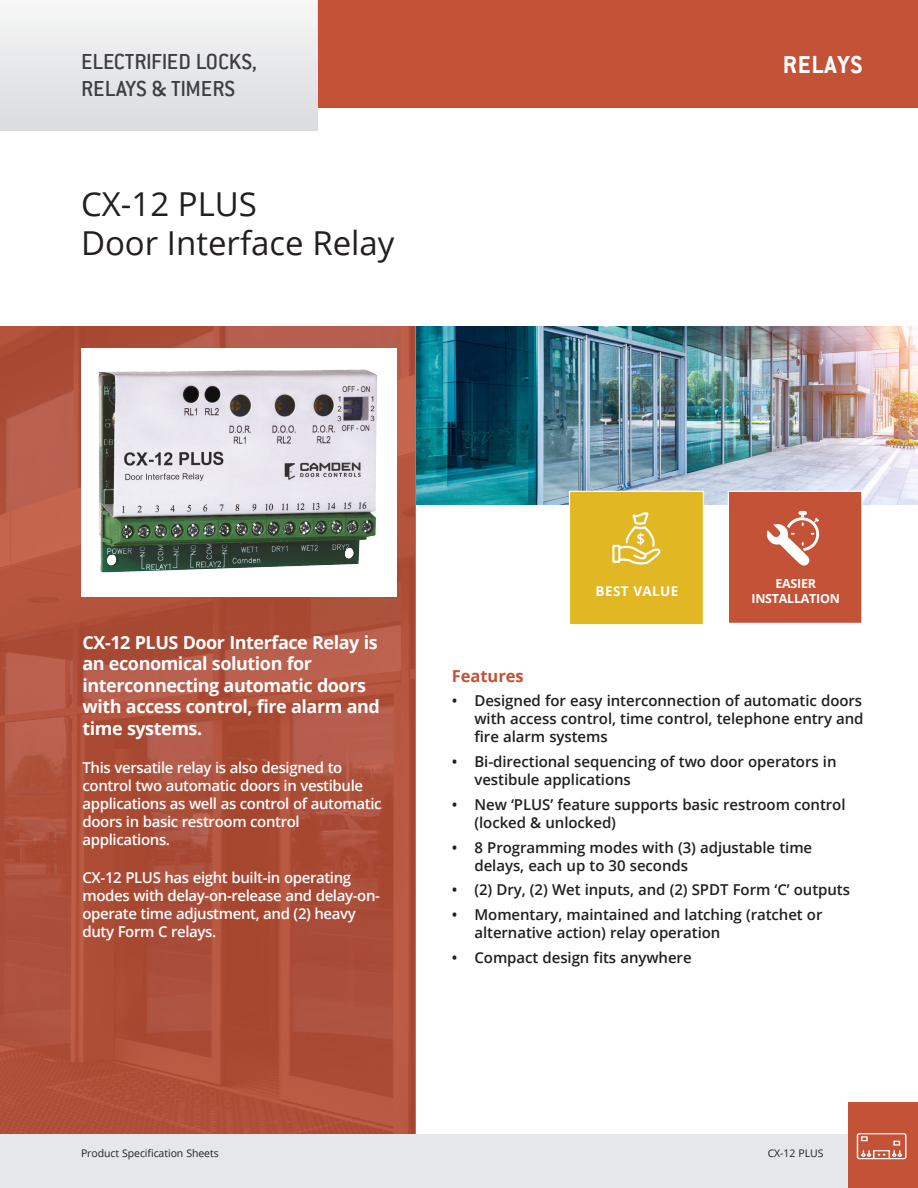
<style>
.page{position:relative;width:918px;height:1188px;background:#fff}
.page>*{position:absolute;margin:0;border:0;box-sizing:border-box;transform-origin:0 0}
.t1{font:33px "Open Sans";color:#231f20}
.N-SS-H_Top_page{font:700 27px "Conduit ITC";letter-spacing:.03em;color:#fff}
.H-SS-Categories{font:500 24px/27px "Conduit ITC";letter-spacing:-.005em;color:#3e3e3f}
.N-SS-Body_Text{font:700 18px/21.6px "Open Sans";letter-spacing:-.025em;color:#fff}
._2018-FeatureBullets{font:700 16.5px "Open Sans";letter-spacing:-.005em;color:#c45237}
._2018-FeatureBullets-2{font:600 15px/18px "Open Sans";letter-spacing:-.005em;color:#231f20}
.N-SS-Body_Text-2{font:600 15px/18px "Open Sans";letter-spacing:-.025em;color:#fff}
.Body{font:700 13.5px "Open Sans";letter-spacing:.03em;color:#fff}
.Body-2{font:700 12.45px "Open Sans";letter-spacing:-.02em;color:#fff}
.t2{font:12px "Open Sans";letter-spacing:-.005em;color:#231f20}
.feature_bullets_v1{font:10.5px "Open Sans";letter-spacing:-.005em;color:#231f20}
</style>
<div class="page">
<svg style="left:0;top:326px;width:416px;height:808px;background:#af513c"></svg>
<div style="left:19px;top:0;width:899px;height:108px;background:#c45237"></div>
<img style="left:0;top:0;width:317px;height:131px">
<img style="left:416px;top:326px;width:502px;height:178px">
<div style="left:569px;top:491px;width:135px;height:134px;background:#e1b724;border:1px solid #fff"></div>
<svg style="left:617px;top:512px;width:44px;height:53px"></svg>
<div style="left:612px;top:545px;width:8px;height:18px;border:2px solid #fff"></div>
<div style="left:81px;top:348px;width:316px;height:249px;background:#fff"></div>
<img style="left:98px;top:369px;width:280px;height:204px">
<div style="left:728px;top:491px;width:135px;height:133px;background:#c45237;border:1px solid #fff"></div>
<svg style="left:766px;top:511px;width:54px;height:55px"></svg>
<div style="left:0;top:1134px;width:918px;height:54px;background:#e6e7e9"></div>
<div style="left:849px;top:1103px;width:69px;height:85px;background:#c45237"></div>
<div style="left:857px;top:1133px;width:49px;height:26px;border:1px solid #fff;border-radius:2px"></div>
<svg style="left:861px;top:1136px;width:7px;height:5px"></svg>
<svg style="left:892px;top:1141px;width:10px;height:16px"></svg>
<svg style="left:861px;top:1151px;width:10px;height:6px"></svg>
<div style="left:873px;top:1150px;width:17px;height:9px;border:1px solid #fff"></div>
<p class="H-SS-Categories" style="left:81px;top:48px;width:178px">ELECTRIFIED LOCKS,<br>RELAYS &amp; TIMERS</p>
<p class="N-SS-H_Top_page" style="left:783px;top:48px;width:81px">RELAYS</p>
<p class="t1" style="left:81px;top:182px;width:177px">CX-12 PLUS</p>
<p class="t1" style="left:81px;top:221px;width:315px">Door Interface Relay</p>
<p class="N-SS-Body_Text" style="left:82px;top:631px;width:299px">CX-12 PLUS Door Interface Relay is an economical solution for interconnecting automatic doors with access control, fire alarm and time systems.</p>
<p class="N-SS-Body_Text-2" style="left:82px;top:758px;width:301px">This versatile relay is also designed to control two automatic doors in vestibule applications as well as control of automatic doors in basic restroom control applications.</p>
<p class="N-SS-Body_Text-2" style="left:82px;top:868px;width:299px">CX-12 PLUS has eight built-in operating modes with delay-on-release and delay-on&shy;operate time adjustment, and (2) heavy duty Form C relays.</p>
<p class="Body" style="left:596px;top:582px;width:84px">BEST VALUE</p>
<p class="Body-2" style="left:775px;top:575px;width:42px">EASIER</p>
<p class="Body-2" style="left:752px;top:589px;width:90px">INSTALLATION</p>
<p class="_2018-FeatureBullets" style="left:452px;top:664px;width:73px">Features</p>
<p class="_2018-FeatureBullets-2" style="left:474px;top:692px;width:391px;text-align:justify;text-indent:-22px">• Designed for easy interconnection of automatic doors with access control, time control, telephone entry and fire alarm systems</p>
<p class="_2018-FeatureBullets-2" style="left:474px;top:752px;width:364px;text-indent:-22px">• Bi-directional sequencing of two door operators in vestibule applications</p>
<p class="_2018-FeatureBullets-2" style="left:474px;top:795px;width:373px;text-indent:-22px">• New ‘PLUS’ feature supports basic restroom control (locked &amp; unlocked)</p>
<p class="_2018-FeatureBullets-2" style="left:474px;top:838px;width:339px;text-indent:-22px">• 8 Programming modes with (3) adjustable time delays, each up to 30 seconds</p>
<p class="_2018-FeatureBullets-2" style="left:452px;top:881px;width:400px">• (2) Dry, (2) Wet inputs, and (2) SPDT Form ‘C’ outputs</p>
<p class="_2018-FeatureBullets-2" style="left:474px;top:905px;width:350px;text-indent:-22px">• Momentary, maintained and latching (ratchet or alternative action) relay operation</p>
<p class="_2018-FeatureBullets-2" style="left:452px;top:948px;width:241px">• Compact design fits anywhere</p>
<p class="feature_bullets_v1" style="left:81px;top:1146px;width:139px">Product Specification Sheets</p>
<p class="feature_bullets_v1" style="left:768px;top:1146px;width:57px">CX-12 PLUS</p>
<p class="t2" style="left:122px;top:1148px;width:159px">Product Specification Sheets</p>
</div>
